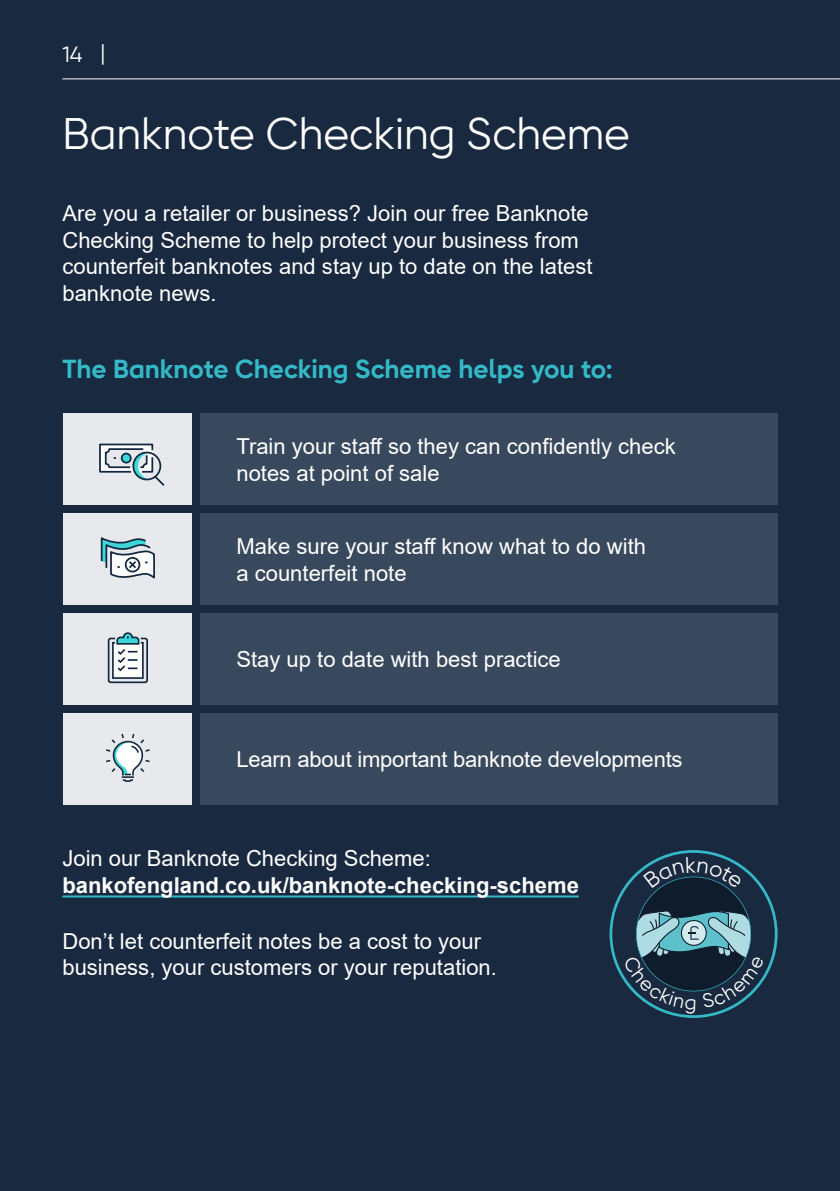
<style>
.page{position:relative;width:840px;height:1191px;background:#fff}
.page>*{position:absolute;margin:0;border:0;box-sizing:border-box;transform-origin:0 0}
.Page_headings{font:44px "Gilroy For BOE";color:#fff}
.Text{font:700 26px "Gilroy For BOE";color:#34b9c7}
.Text-2{font:22px/26.4px "Arial";color:#fff}
.Text-3{font:700 22px/26.4px "Arial";color:#fff}
.t1{font:22px "Gilroy For BOE";color:#fff}
.s1{font-weight:400}
</style>
<div class="page">
<div style="left:0;top:0;width:839px;height:1191px;background:#192940"></div>
<hr style="left:62px;top:78px;width:777px;height:1px;background:#fff">
<div style="left:64px;top:414px;width:128px;height:91px;background:#e7e9ec"></div>
<svg style="left:99px;top:443px;width:66px;height:43px"></svg>
<div style="left:200px;top:414px;width:577px;height:91px;background:#39495d"></div>
<div style="left:64px;top:513px;width:128px;height:92px;background:#e7e9ec"></div>
<svg style="left:101px;top:537px;width:54px;height:41px"></svg>
<div style="left:200px;top:513px;width:577px;height:92px;background:#39495d"></div>
<div style="left:64px;top:613px;width:128px;height:92px;background:#e7e9ec"></div>
<div style="left:108px;top:637px;width:40px;height:46px;background:#e7e9ec;border:2px solid #12273f;border-radius:2px"></div>
<svg style="left:111px;top:632px;width:33px;height:47px;background:#b3c3ca"></svg>
<div style="left:200px;top:613px;width:577px;height:92px;background:#39495d"></div>
<div style="left:64px;top:713px;width:128px;height:91px;background:#e7e9ec"></div>
<svg style="left:106px;top:734px;width:44px;height:48px"></svg>
<div style="left:200px;top:713px;width:577px;height:91px;background:#39495d"></div>
<hr style="left:62px;top:895px;width:516px;height:2px;background:#34b9c7">
<svg style="left:609px;top:850px;width:168px;height:168px"></svg>
<p class="t1" style="left:62px;top:41px;width:44px">14 |</p>
<h2 class="Page_headings" style="left:62px;top:108px;width:568px">Banknote Checking Scheme</h2>
<p class="Text-2" style="left:62px;top:200px;width:531px">Are you a retailer or business? Join our free Banknote Checking Scheme to help protect your business from counterfeit banknotes and stay up to date on the latest banknote news.</p>
<p class="Text" style="left:62px;top:353px;width:551px">The Banknote Checking Scheme helps you to:</p>
<p class="Text-2" style="left:236px;top:433px;width:440px">Train your staff so they can confidently check notes at point of sale</p>
<p class="Text-2" style="left:236px;top:533px;width:411px">Make sure your staff know what to do with a counterfeit note</p>
<p class="Text-2" style="left:236px;top:646px;width:326px">Stay up to date with best practice</p>
<p class="Text-2" style="left:236px;top:746px;width:447px">Learn about important banknote developments</p>
<p class="Text-3" style="left:62px;top:845px;width:517px"><span class="s1">Join our Banknote Checking Scheme: </span>bankofengland.co.uk/banknote-checking-scheme</p>
<p class="Text-2" style="left:62px;top:928px;width:436px">Don’t let counterfeit notes be a cost to your business, your customers or your reputation.</p>
</div>
